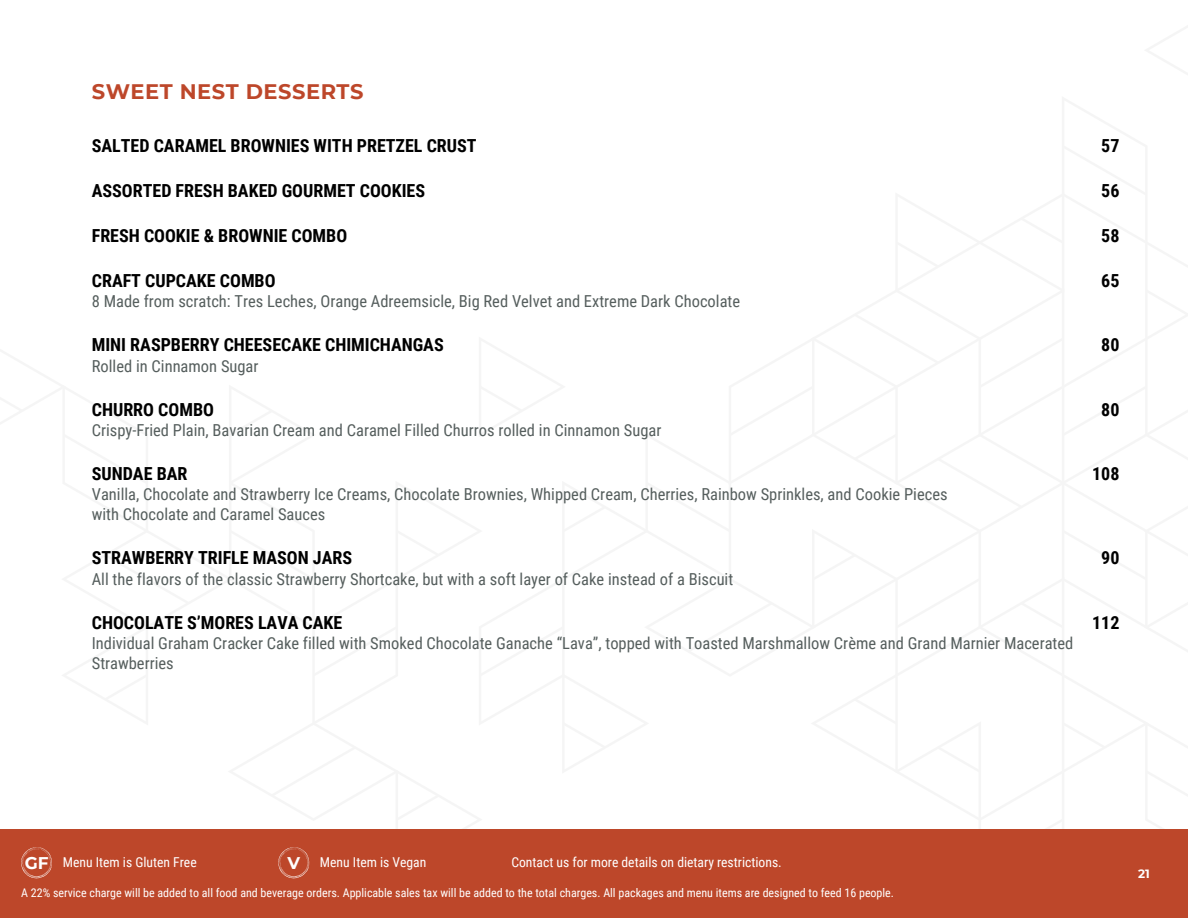
<style>
.page{position:relative;width:1188px;height:918px;background:#fff}
.page>*{position:absolute;margin:0;border:0;box-sizing:border-box;transform-origin:0 0}
.t1{font:700 21px "Montserrat";letter-spacing:.025em;color:#bd472a}
.t2{font:700 18px "Roboto Condensed";color:#000}
.t3{font:700 16.95px "Montserrat";color:#fff}
.t4{font:16.5px/20.2px "Roboto Condensed";color:#555e5d}
.t5{font:13.65px "Roboto Condensed";color:#fff}
.t6{font:12px "Roboto Condensed";color:#fff}
.t7{font:700 12px "Montserrat";color:#fff}
</style>
<div class="page">
<div style="left:0;top:829px;width:1188px;height:89px;background:#bd472a"></div>
<h2 class="t1" style="left:92px;top:79px;width:273px">SWEET NEST DESSERTS</h2>
<p class="t2" style="left:92px;top:136px;width:386px">SALTED CARAMEL BROWNIES WITH PRETZEL CRUST</p>
<h2 class="t2" style="left:1101px;top:136px;width:20px">57</h2>
<p class="t2" style="left:92px;top:181px;width:335px">ASSORTED FRESH BAKED GOURMET COOKIES</p>
<h3 class="t2" style="left:1101px;top:181px;width:20px">56</h3>
<h2 class="t2" style="left:92px;top:225px;width:257px">FRESH COOKIE &amp; BROWNIE COMBO</h2>
<p class="t2" style="left:1101px;top:225px;width:20px">58</p>
<h2 class="t2" style="left:92px;top:270px;width:185px">CRAFT CUPCAKE COMBO</h2>
<p class="t2" style="left:1101px;top:270px;width:20px">65</p>
<h3 class="t4" style="left:92px;top:291px;width:650px">8 Made from scratch: Tres Leches, Orange Adreemsicle, Big Red Velvet and Extreme Dark Chocolate</h3>
<h2 class="t2" style="left:92px;top:335px;width:353px">MINI RASPBERRY CHEESECAKE CHIMICHANGAS</h2>
<h2 class="t2" style="left:1101px;top:335px;width:20px">80</h2>
<h3 class="t4" style="left:92px;top:356px;width:168px">Rolled in Cinnamon Sugar</h3>
<h2 class="t2" style="left:92px;top:399px;width:124px">CHURRO COMBO</h2>
<p class="t2" style="left:1101px;top:399px;width:20px">80</p>
<h3 class="t4" style="left:92px;top:420px;width:571px">Crispy-Fried Plain, Bavarian Cream and Caramel Filled Churros rolled in Cinnamon Sugar</h3>
<h2 class="t2" style="left:92px;top:463px;width:97px">SUNDAE BAR</h2>
<h2 class="t2" style="left:1092px;top:463px;width:29px">108</h2>
<h3 class="t4" style="left:92px;top:484px;width:857px">Vanilla, Chocolate and Strawberry Ice Creams, Chocolate Brownies, Whipped Cream, Cherries, Rainbow Sprinkles, and Cookie Pieces with Chocolate and Caramel Sauces</h3>
<p class="t2" style="left:92px;top:548px;width:262px">STRAWBERRY TRIFLE MASON JARS</p>
<h2 class="t2" style="left:1101px;top:548px;width:20px">90</h2>
<h3 class="t4" style="left:92px;top:569px;width:643px">All the flavors of the classic Strawberry Shortcake, but with a soft layer of Cake instead of a Biscuit</h3>
<p class="t2" style="left:92px;top:612px;width:252px">CHOCOLATE S’MORES LAVA CAKE</p>
<p class="t2" style="left:1092px;top:612px;width:29px">112</p>
<h4 class="t4" style="left:92px;top:633px;width:983px">Individual Graham Cracker Cake filled with Smoked Chocolate Ganache “Lava”, topped with Toasted Marshmallow Crème and Grand Marnier Macerated<br>Strawberries</h4>
<p class="t3" style="left:25px;top:852px;width:25px">GF</p>
<h2 class="t5" style="left:63px;top:854px;width:135px">Menu Item is Gluten Free</h2>
<h1 class="t3" style="left:288px;top:852px;width:14px">V</h1>
<p class="t5" style="left:320px;top:854px;width:108px">Menu Item is Vegan</p>
<h2 class="t5" style="left:511px;top:854px;width:272px">Contact us for more details on dietary restrictions.</h2>
<p class="t6" style="left:21px;top:885px;width:874px">A 22% service charge will be added to all food and beverage orders. Applicable sales tax will be added to the total charges. All packages and menu items are designed to feed 16 people.</p>
<h4 class="t7" style="left:1138px;top:866px;width:13px">21</h4>
</div>
